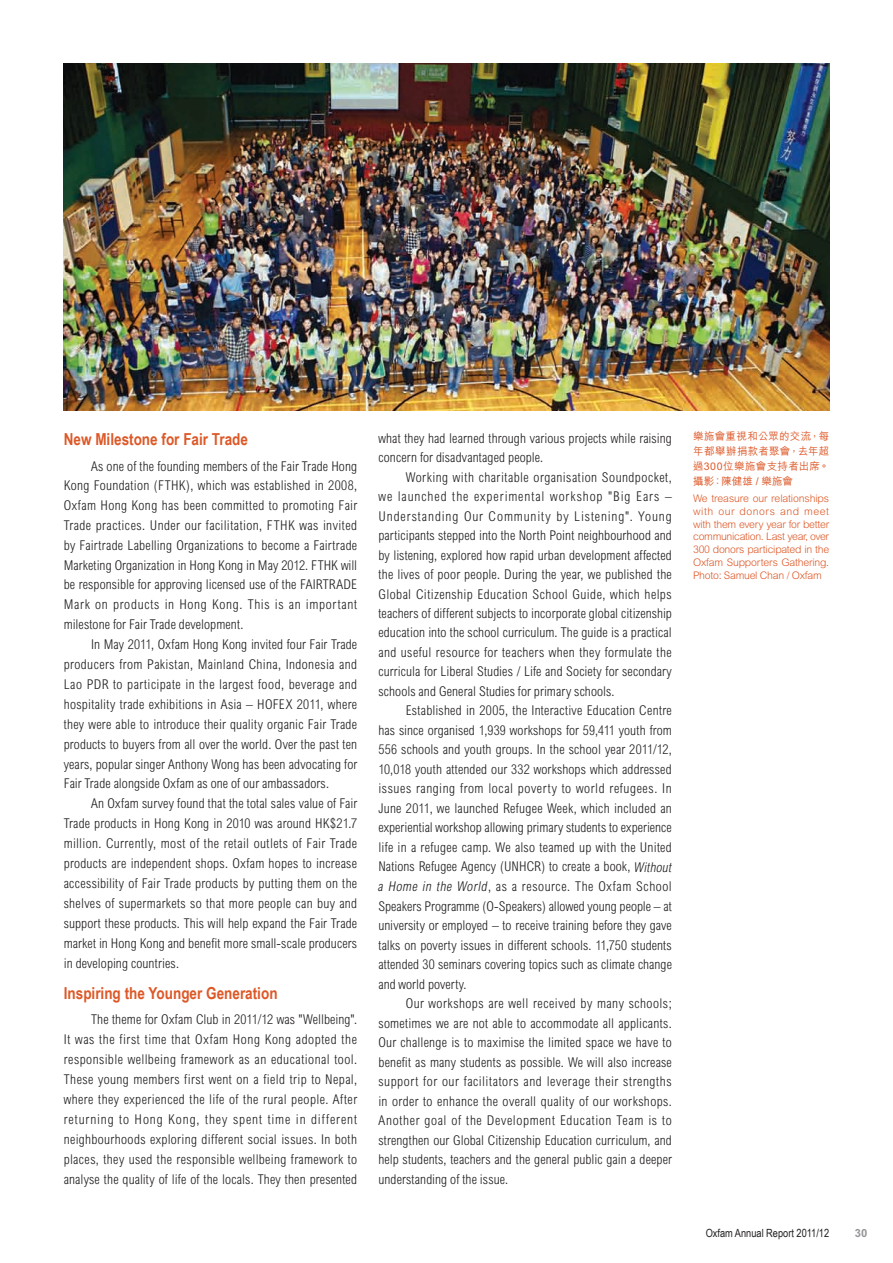
<style>
.page{position:relative;width:893px;height:1263px;background:#fff}
.page>*{position:absolute;margin:0;border:0;box-sizing:border-box;transform-origin:0 0}
.t1{font:700 16.5px "Arial Narrow";color:#dd5827}
.t2{font:300 condensed 13.5px/19.5px "Arial";letter-spacing:.01em;color:#231f20;text-align:justify}
.t3{font:11.25px "Arial Narrow";color:#231f20}
.t4{font:700 11.25px "Arial";color:#939598}
.t5{font:300 10.5px/12.8px "Arial";letter-spacing:-.02em;color:#dd5827;text-align:justify}
.t6{font:500 10.5px/15px "M Hei";letter-spacing:.025em;color:#dd5827;text-align:justify}
.s1{font-style:italic}
</style>
<div class="page">
<img style="left:64px;top:64px;width:765px;height:346px">
<p class="t1" style="left:64px;top:427px;width:186px">New Milestone for Fair Trade</p>
<p class="t2" style="left:64px;top:456px;width:295px;text-indent:27px">As one of the founding members of the Fair Trade Hong Kong Foundation (FTHK), which was established in 2008, Oxfam Hong Kong has been committed to promoting Fair Trade practices. Under our facilitation, FTHK was invited by Fairtrade Labelling Organizations to become a Fairtrade Marketing Organization in Hong Kong in May 2012. FTHK will be responsible for approving licensed use of the FAIRTRADE Mark on products in Hong Kong. This is an important milestone for Fair Trade development.</p>
<p class="t2" style="left:64px;top:634px;width:295px;line-height:20px;text-indent:27px">In May 2011, Oxfam Hong Kong invited four Fair Trade producers from Pakistan, Mainland China, Indonesia and Lao PDR to participate in the largest food, beverage and hospitality trade exhibitions in Asia – HOFEX 2011, where they were able to introduce their quality organic Fair Trade products to buyers from all over the world. Over the past ten years, popular singer Anthony Wong has been advocating for Fair Trade alongside Oxfam as one of our ambassadors.</p>
<p class="t2" style="left:64px;top:794px;width:295px;line-height:20px;text-indent:27px">An Oxfam survey found that the total sales value of Fair Trade products in Hong Kong in 2010 was around HK$21.7 million. Currently, most of the retail outlets of Fair Trade products are independent shops. Oxfam hopes to increase accessibility of Fair Trade products by putting them on the shelves of supermarkets so that more people can buy and support these products. This will help expand the Fair Trade market in Hong Kong and benefit more small-scale producers in developing countries.</p>
<p class="t1" style="left:64px;top:981px;width:215px">Inspiring the Younger Generation</p>
<p class="t2" style="left:64px;top:1010px;width:295px;line-height:20px;text-indent:27px">The theme for Oxfam Club in 2011/12 was "Wellbeing".<br>It was the first time that Oxfam Hong Kong adopted the responsible wellbeing framework as an educational tool.<br>These young members first went on a field trip to Nepal, where they experienced the life of the rural people. After returning to Hong Kong, they spent time in different neighbourhoods exploring different social issues. In both places, they used the responsible wellbeing framework to analyse the quality of life of the locals. They then presented</p>
<p class="t2" style="left:378px;top:428px;width:295px">what they had learned through various projects while raising concern for disadvantaged people.</p>
<p class="t2" style="left:378px;top:467px;width:295px;text-indent:27px">Working with charitable organisation Soundpocket, we launched the experimental workshop "Big Ears – Understanding Our Community by Listening". Young participants stepped into the North Point neighbourhood and by listening, explored how rapid urban development affected the lives of poor people. During the year, we published the Global Citizenship Education School Guide, which helps teachers of different subjects to incorporate global citizenship education into the school curriculum. The guide is a practical and useful resource for teachers when they formulate the curricula for Liberal Studies / Life and Society for secondary schools and General Studies for primary schools.</p>
<p class="t2" style="left:378px;top:701px;width:298px;text-align:left;text-indent:28px">Established in 2005, the Interactive Education Centre has since organised 1,939 workshops for 59,411 youth from 556 schools and youth groups. In the school year 2011/12, 10,018 youth attended our 332 workshops which addressed issues ranging from local poverty to world refugees. In June 2011, we launched Refugee Week, which included an experiential workshop allowing primary students to experience life in a refugee camp. We also teamed up with the United Nations Refugee Agency (UNHCR) to create a book, <span class="s1">Without a Home in the World</span>, as a resource. The Oxfam School Speakers Programme (O-Speakers) allowed young people – at university or employed – to receive training before they gave talks on poverty issues in different schools. 11,750 students attended 30 seminars covering topics such as climate change and world poverty.</p>
<p class="t2" style="left:378px;top:993px;width:295px;text-indent:27px">Our workshops are well received by many schools; sometimes we are not able to accommodate all applicants.<br>Our challenge is to maximise the limited space we have to benefit as many students as possible. We will also increase support for our facilitators and leverage their strengths in order to enhance the overall quality of our workshops.<br>Another goal of the Development Education Team is to strengthen our Global Citizenship Education curriculum, and help students, teachers and the general public gain a deeper understanding of the issue.</p>
<p class="t6" style="left:693px;top:429px;width:138px">樂施會重視和公眾的交流，每年都舉辦捐款者聚會，去年超過300位樂施會支持者出席。攝影：陳健雄 / 樂施會</p>
<p class="t5" style="left:693px;top:492px;width:138px">We treasure our relationships with our donors and meet with them every year for better communication. Last year, over 300 donors participated in the Oxfam Supporters Gathering.<br>Photo: Samuel Chan / Oxfam</p>
<p class="t3" style="left:706px;top:1225px;width:125px">Oxfam Annual Report 2011/12</p>
<p class="t4" style="left:855px;top:1227px;width:14px">30</p>
</div>
